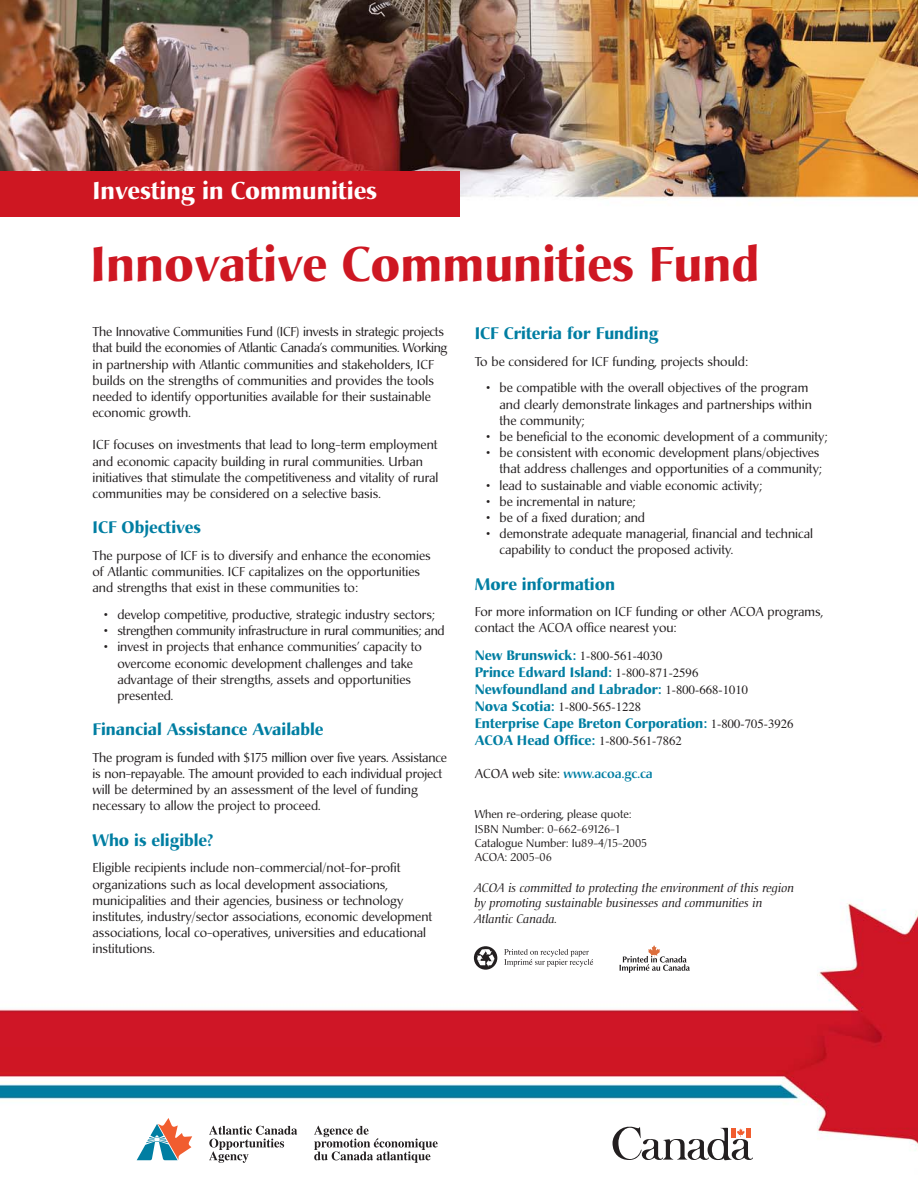
<style>
.page{position:relative;width:918px;height:1188px;background:#fff}
.page>*{position:absolute;margin:0;border:0;box-sizing:border-box;transform-origin:0 0}
.t1{font:700 48px "Christiana";color:#ce1722}
.t2{font:700 24px "Christiana";color:#fff}
.t3{font:700 16.5px "Christiana";color:#007ea2}
.t4{font:700 13.5px/17.1px "Christiana";color:#007ea2}
.t5{font:12.75px/16.2px "Christiana";color:#231f20}
.t6{font:12.75px "Christiana";letter-spacing:-.02em;color:#231f20}
.t7{font:12.75px "Times";color:#231f20}
.t8{font:500 12.75px "Christiana";color:#007ea2}
.t9{font:italic 12px/15.3px "Christiana";color:#231f20}
.t10{font:11.25px/14.2px "Christiana";color:#231f20}
.s1{font-family:"Christiana";font-weight:700;font-size:13.5px;color:#007ea2}
.s2{font-family:"Times";font-weight:400;font-size:12.75px;color:#231f20}
.s3{font-weight:400;color:#231f20}
</style>
<div class="page">
<img style="left:1px;top:1px;width:917px;height:1160px">
<div style="left:1px;top:171px;width:459px;height:45px;background:#ce1722"></div>
<svg style="left:137px;top:1118px;width:55px;height:42px"></svg>
<svg style="left:209px;top:1126px;width:88px;height:37px"></svg>
<svg style="left:314px;top:1126px;width:124px;height:37px"></svg>
<svg style="left:613px;top:1120px;width:140px;height:41px"></svg>
<svg style="left:504px;top:949px;width:89px;height:18px"></svg>
<svg style="left:474px;top:946px;width:23px;height:24px"></svg>
<svg style="left:477px;top:949px;width:18px;height:18px"></svg>
<svg style="left:620px;top:945px;width:70px;height:28px"></svg>
<h2 class="t2" style="left:93px;top:181px;width:286px">Investing in Communities</h2>
<h1 class="t1" style="left:90px;top:244px;width:671px">Innovative Communities Fund</h1>
<p class="t5" style="left:93px;top:325px;width:357px">The Innovative Communities Fund (ICF) invests in strategic projects that build the economies of Atlantic Canada’s communities. Working in partnership with Atlantic communities and stakeholders, ICF builds on the strengths of communities and provides the tools needed to identify opportunities available for their sustainable economic growth.</p>
<p class="t5" style="left:93px;top:438px;width:347px">ICF focuses on investments that lead to long-term employment and economic capacity building in rural communities. Urban initiatives that stimulate the competitiveness and vitality of rural communities may be considered on a selective basis.</p>
<p class="t3" style="left:93px;top:521px;width:110px">ICF Objectives</p>
<p class="t5" style="left:93px;top:549px;width:340px">The purpose of ICF is to diversify and enhance the economies of Atlantic communities. ICF capitalizes on the opportunities and strengths that exist in these communities to:</p>
<p class="t5" style="left:104px;top:608px;width:333px">• develop competitive, productive, strategic industry sectors;</p>
<p class="t6" style="left:104px;top:625px;width:342px">• strengthen community infrastructure in rural communities; and</p>
<p class="t5" style="left:117px;top:640px;width:306px;text-indent:-13px">• invest in projects that enhance communities’ capacity to overcome economic development challenges and take advantage of their strengths, assets and opportunities presented.</p>
<p class="t3" style="left:93px;top:722px;width:232px">Financial Assistance Available</p>
<p class="t5" style="left:93px;top:751px;width:356px">The program is funded with $175 million over five years. Assistance is non-repayable. The amount provided to each individual project will be determined by an assessment of the level of funding necessary to allow the project to proceed.</p>
<p class="t3" style="left:93px;top:833px;width:122px">Who is eligible?</p>
<p class="t5" style="left:93px;top:861px;width:341px">Eligible recipients include non-commercial/not-for-profit organizations such as local development associations, municipalities and their agencies, business or technology institutes, industry/sector associations, economic development associations, local co-operatives, universities and educational institutions.</p>
<p class="t3" style="left:475px;top:326px;width:185px">ICF Criteria for Funding</p>
<p class="t5" style="left:475px;top:355px;width:275px">To be considered for ICF funding, projects should:</p>
<p class="t5" style="left:500px;top:381px;width:314px;text-indent:-13px">• be compatible with the overall objectives of the program and clearly demonstrate linkages and partnerships within the community;</p>
<p class="t5" style="left:486px;top:430px;width:343px">• be beneficial to the economic development of a community;</p>
<p class="t5" style="left:486px;top:446px;width:337px;text-align:right">• be consistent with economic development plans/objectives that address challenges and opportunities of a community;</p>
<p class="t5" style="left:486px;top:478px;width:277px">• lead to sustainable and viable economic activity;</p>
<p class="t5" style="left:486px;top:495px;width:151px">• be incremental in nature;</p>
<p class="t5" style="left:486px;top:511px;width:161px">• be of a fixed duration; and</p>
<p class="t5" style="left:500px;top:527px;width:315px;text-indent:-13px">• demonstrate adequate managerial, financial and technical capability to conduct the proposed activity.</p>
<p class="t3" style="left:475px;top:577px;width:142px">More information</p>
<p class="t5" style="left:475px;top:605px;width:350px">For more information on ICF funding or other ACOA programs, contact the ACOA office nearest you:</p>
<p class="t7" style="left:475px;top:651px;width:189px"><span class="s1">New Brunswick:</span> 1-800-561-4030</p>
<p class="t4" style="left:475px;top:665px;width:275px">Prince Edward Island: <span class="s2">1-800-871-2596<br></span>Newfoundland and Labrador: <span class="s2">1-800-668-1010</span></p>
<p class="t7" style="left:475px;top:702px;width:168px"><span class="s1">Nova Scotia:</span> 1-800-565-1228</p>
<p class="t4" style="left:475px;top:716px;width:320px">Enterprise Cape Breton Corporation: <span class="s2">1-800-705-3926<br></span>ACOA Head Office: <span class="s2">1-800-561-7862</span></p>
<p class="t8" style="left:475px;top:768px;width:180px"><span class="s3">ACOA web site:</span> www.acoa.gc.ca</p>
<p class="t10" style="left:475px;top:808px;width:174px">When re-ordering, please quote:<br>ISBN Number: 0-662-69126-1<br>Catalogue Number: Iu89-4/15-2005<br>ACOA: 2005-06</p>
<p class="t9" style="left:475px;top:882px;width:321px">ACOA is committed to protecting the environment of this region by promoting sustainable businesses and communities in<br>Atlantic Canada.</p>
</div>
